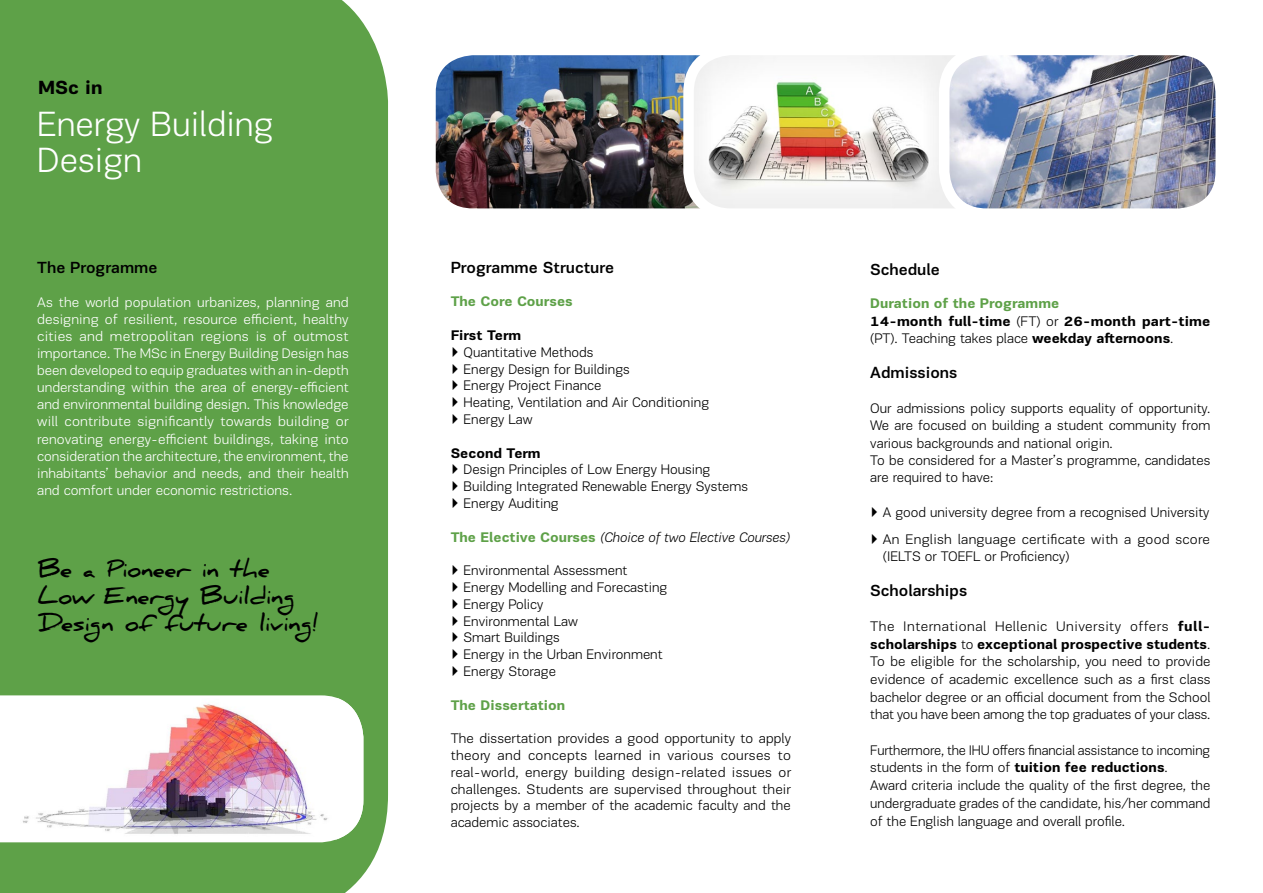
<style>
.page{position:relative;width:1263px;height:893px;background:#fff}
.page>*{position:absolute;margin:0;border:0;box-sizing:border-box;transform-origin:0 0}
.t1{font:300 36px/36px "PF Encore Sans Pro";color:#fff}
.t2{font:700 22.5px/27px "Daniel";color:#000}
.t3{font:700 19.5px "PF Encore Sans Pro";color:#000}
.t4{font:500 16.5px "PF Encore Sans Pro";color:#000}
.t5{font:300 14.25px/16.8px "PF Encore Sans Pro";color:#000}
.t6{font:300 14.25px/17.1px "PF Encore Sans Pro";color:#fff;text-align:justify}
.t7{font:700 14.25px/17.4px "PF Encore Sans Pro";letter-spacing:.005em;color:#000}
.t8{font:italic 300 14.25px "PF Encore Sans Pro";color:#000}
.t9{font:700 14.25px "PF Encore Sans Pro";color:#5ea148}
.s1{font-weight:700}
.s2{font-weight:400}
.s3{font-weight:700;font-style:normal;color:#5ea148}
.s4{color:#5ea148}
.s5{font-weight:300}
</style>
<div class="page">
<div style="left:0;top:0;width:388px;height:893px;background:#5ea148"></div>
<svg style="left:0;top:695px;width:363px;height:147px"></svg>
<img style="left:20px;top:698px;width:343px;height:141px">
<img style="left:436px;top:56px;width:252px;height:152px">
<div style="left:425px;top:45px;width:466px;height:174px;border:10px solid #fff;border-radius:43px"></div>
<img style="left:688px;top:50px;width:256px;height:164px">
<div style="left:683px;top:45px;width:434px;height:174px;border:10px solid #fff;border-radius:43px"></div>
<img style="left:944px;top:50px;width:271px;height:164px">
<div style="left:939px;top:45px;width:287px;height:174px;border:10px solid #fff;border-radius:43px"></div>
<h3 class="t3" style="left:38px;top:76px;width:66px">MSc in</h3>
<h1 class="t1" style="left:37px;top:106px;width:238px">Energy Building<br>Design</h1>
<p class="t4" style="left:37px;top:257px;width:122px">The Programme</p>
<p class="t6" style="left:37px;top:293px;width:313px">As the world population urbanizes, planning and designing of resilient, resource efficient, healthy cities and metropolitan regions is of outmost importance. The MSc in Energy Building Design has been developed to equip graduates with an in-depth understanding within the area of energy-efficient and environmental building design. This knowledge will contribute significantly towards building or renovating energy-efficient buildings, taking into consideration the architecture, the environment, the inhabitants’ behavior and needs, and their health and comfort under economic restrictions.</p>
<h2 class="t2" style="left:38px;top:555px;width:284px">Be a Pioneer in the<br>Low Energy Building<br>Design of future living!</h2>
<p class="t4" style="left:451px;top:257px;width:165px">Programme Structure</p>
<p class="t9" style="left:451px;top:293px;width:123px">The Core Courses</p>
<p class="t5" style="left:451px;top:327px;width:260px"><span class="s1">First Term<br></span><span class="s2">▶</span> Quantitative Methods<br><span class="s2">▶</span> Energy Design for Buildings<br><span class="s2">▶</span> Energy Project Finance<br><span class="s2">▶</span> Heating, Ventilation and Air Conditioning <span class="s2">▶</span> Energy Law</p>
<p class="t5" style="left:451px;top:445px;width:299px"><span class="s1">Second Term<br></span><span class="s2">▶</span> Design Principles of Low Energy Housing<br><span class="s2">▶</span> Building Integrated Renewable Energy Systems <span class="s2">▶</span> Energy Auditing</p>
<p class="t8" style="left:451px;top:529px;width:341px"><span class="s3">The Elective Courses</span> (Choice of two Elective Courses)</p>
<p class="t5" style="left:451px;top:562px;width:218px"><span class="s2">▶</span> Environmental Assessment<br><span class="s2">▶</span> Energy Modelling and Forecasting <span class="s2">▶</span> Energy Policy<br><span class="s2">▶</span> Environmental Law<br><span class="s2">▶</span> Smart Buildings<br><span class="s2">▶</span> Energy in the Urban Environment <span class="s2">▶</span> Energy Storage</p>
<p class="t9" style="left:451px;top:696px;width:116px">The Dissertation</p>
<p class="t5" style="left:451px;top:730px;width:342px;text-align:justify">The dissertation provides a good opportunity to apply theory and concepts learned in various courses to real-world, energy building design-related issues or challenges. Students are supervised throughout their projects by a member of the academic faculty and the academic associates.</p>
<p class="t4" style="left:870px;top:259px;width:71px">Schedule</p>
<p class="t7" style="left:870px;top:295px;width:342px"><span class="s4">Duration of the Programme<br></span>14-month full-time <span class="s5">(FT) or</span> 26-month part-time <span class="s5">(PT). Teaching takes place</span> weekday afternoons<span class="s5">.</span></p>
<p class="t4" style="left:870px;top:362px;width:89px">Admissions</p>
<p class="t5" style="left:870px;top:399px;width:342px;line-height:17.4px">Our admissions policy supports equality of opportunity.<br>We are focused on building a student community from various backgrounds and national origin.<br>To be considered for a Master’s programme, candidates are required to have:</p>
<p class="t5" style="left:870px;top:499px;width:341px;line-height:26.4px"><span class="s2">▶</span> A good university degree from a recognised University <span class="s2">▶</span> An English language certificate with a good score</p>
<p class="t5" style="left:883px;top:548px;width:188px">(IELTS or TOEFL or Proficiency)</p>
<p class="t4" style="left:870px;top:580px;width:99px">Scholarships</p>
<p class="t5" style="left:870px;top:617px;width:342px;line-height:17.7px;text-align:justify">The International Hellenic University offers <span class="s1">full&shy;scholarships</span> to <span class="s1">exceptional prospective students</span>.<br>To be eligible for the scholarship, you need to provide evidence of academic excellence such as a first class bachelor degree or an official document from the School that you have been among the top graduates of your class.</p>
<p class="t5" style="left:870px;top:741px;width:342px;line-height:17.7px">Furthermore, the IHU offers financial assistance to incoming students in the form of <span class="s1">tuition fee reductions</span>.<br>Award criteria include the quality of the first degree, the undergraduate grades of the candidate, his/her command of the English language and overall profile.</p>
</div>
